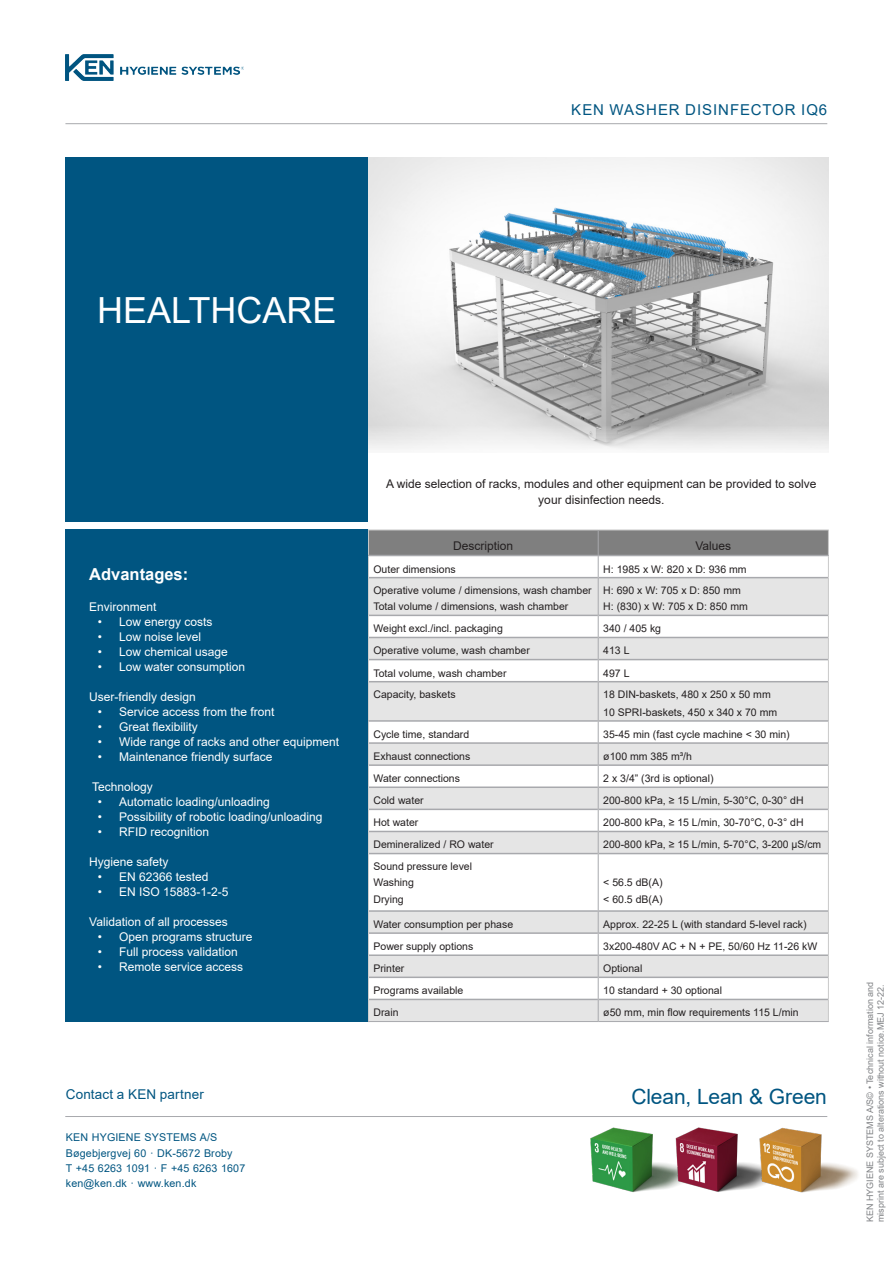
<style>
.page{position:relative;width:893px;height:1263px;background:#fff}
.page>*{position:absolute;margin:0;border:0;box-sizing:border-box;transform-origin:0 0}
.t1{font:36px "Arial";color:#fff}
.KEN_Produktoverskrif{font:21px "Arial";letter-spacing:-.005em;color:#005581}
.t2{font:700 16.5px "Arial";color:#fff}
.KEN_model{font:15px "Arial";letter-spacing:.06em;color:#005581}
.KEN_Produktoverskrif-2{font:13.5px "Arial";letter-spacing:.01em;color:#005581}
.t3{font:12px "Arial";color:#fff}
.t4{font:12px/16.5px "Arial";color:#231f20;text-align:center}
.Brød_Lille{font:10.65px/15.3px "Arial";letter-spacing:.015em;color:#005581}
.t5{font:10.5px "Arial";color:#231f20}
.t6{font:9px "Arial";color:#808285}
</style>
<div class="page">
<hr style="left:65px;top:1116px;width:762px;height:1px;background:#a8a9ad">
<img style="left:590px;top:1127px;width:83px;height:65px">
<img style="left:673px;top:1127px;width:85px;height:65px">
<img style="left:758px;top:1127px;width:100px;height:66px">
<img style="left:368px;top:158px;width:460px;height:291px">
<svg style="left:368px;top:530px;width:461px;height:491px"></svg>
<hr style="left:368px;top:682px;width:1px;height:38px;background:#c9c9c9">
<hr style="left:828px;top:682px;width:1px;height:38px;background:#c9c9c9">
<hr style="left:368px;top:1021px;width:230px;height:1px;background:#a8a9ad">
<hr style="left:598px;top:1021px;width:231px;height:1px;background:#a8a9ad">
<div style="left:66px;top:158px;width:302px;height:364px;background:#005581"></div>
<div style="left:66px;top:530px;width:302px;height:492px;background:#005581"></div>
<img style="left:65px;top:54px;width:178px;height:27px">
<hr style="left:65px;top:123px;width:762px;height:1px;background:#a8a9ad">
<p class="KEN_model" style="left:571px;top:99px;width:257px">KEN WASHER DISINFECTOR IQ6</p>
<p class="t1" style="left:97px;top:285px;width:241px">HEALTHCARE</p>
<p class="t2" style="left:89px;top:562px;width:101px">Advantages:</p>
<p class="t3" style="left:89px;top:599px;width:69px">Environment</p>
<p class="t3" style="left:98px;top:614px;width:116px">• Low energy costs</p>
<p class="t3" style="left:98px;top:629px;width:105px">• Low noise level</p>
<p class="t3" style="left:98px;top:644px;width:131px">• Low chemical usage</p>
<p class="t3" style="left:98px;top:659px;width:149px">• Low water consumption</p>
<p class="t3" style="left:89px;top:689px;width:108px">User-friendly design</p>
<p class="t3" style="left:98px;top:704px;width:178px">• Service access from the front</p>
<p class="t3" style="left:98px;top:719px;width:101px">• Great flexibility</p>
<p class="t3" style="left:98px;top:734px;width:243px">• Wide range of racks and other equipment</p>
<p class="t3" style="left:98px;top:749px;width:176px">• Maintenance friendly surface</p>
<p class="t3" style="left:92px;top:779px;width:62px">Technology</p>
<p class="t3" style="left:98px;top:794px;width:174px">• Automatic loading/unloading</p>
<p class="t3" style="left:98px;top:809px;width:226px">• Possibility of robotic loading/unloading</p>
<p class="t3" style="left:98px;top:824px;width:113px">• RFID recognition</p>
<p class="t3" style="left:89px;top:854px;width:81px">Hygiene safety</p>
<p class="t3" style="left:98px;top:869px;width:112px">• EN 62366 tested</p>
<p class="t3" style="left:98px;top:884px;width:132px">• EN ISO 15883-1-2-5</p>
<p class="t3" style="left:89px;top:914px;width:140px">Validation of all processes</p>
<p class="t3" style="left:98px;top:929px;width:156px">• Open programs structure</p>
<p class="t3" style="left:98px;top:944px;width:141px">• Full process validation</p>
<p class="t3" style="left:98px;top:959px;width:147px">• Remote service access</p>
<p class="t4" style="left:386px;top:475px;width:432px">A wide selection of racks, modules and other equipment can be provided to solve your disinfection needs.</p>
<p class="t4" style="left:453px;top:538px;width:62px">Description</p>
<p class="t4" style="left:695px;top:538px;width:37px">Values</p>
<p class="t5" style="left:373px;top:562px;width:84px">Outer dimensions</p>
<p class="t5" style="left:603px;top:562px;width:145px">H: 1985 x W: 820 x D: 936 mm</p>
<p class="t5" style="left:373px;top:583px;width:220px">Operative volume / dimensions, wash chamber</p>
<p class="t5" style="left:373px;top:599px;width:196px">Total volume / dimensions, wash chamber</p>
<p class="t5" style="left:603px;top:583px;width:139px">H: 690 x W: 705 x D: 850 mm</p>
<p class="t5" style="left:603px;top:599px;width:146px">H: (830) x W: 705 x D: 850 mm</p>
<p class="t5" style="left:373px;top:621px;width:131px">Weight excl./incl. packaging</p>
<p class="t5" style="left:603px;top:621px;width:59px">340 / 405 kg</p>
<p class="t5" style="left:373px;top:643px;width:158px">Operative volume, wash chamber</p>
<p class="t5" style="left:603px;top:643px;width:28px">413 L</p>
<p class="t5" style="left:373px;top:666px;width:135px">Total volume, wash chamber</p>
<p class="t5" style="left:603px;top:666px;width:28px">497 L</p>
<p class="t5" style="left:373px;top:687px;width:84px">Capacity, baskets</p>
<p class="t5" style="left:603px;top:687px;width:169px">18 DIN-baskets, 480 x 250 x 50 mm</p>
<p class="t5" style="left:603px;top:705px;width:175px">10 SPRI-baskets, 450 x 340 x 70 mm</p>
<p class="t5" style="left:373px;top:727px;width:97px">Cycle time, standard</p>
<p class="t5" style="left:603px;top:727px;width:188px">35-45 min (fast cycle machine &lt; 30 min)</p>
<p class="t5" style="left:373px;top:749px;width:98px">Exhaust connections</p>
<p class="t5" style="left:603px;top:749px;width:90px">ø100 mm 385 m³/h</p>
<p class="t5" style="left:373px;top:771px;width:88px">Water connections</p>
<p class="t5" style="left:603px;top:771px;width:112px">2 x 3/4” (3rd is optional)</p>
<p class="t5" style="left:373px;top:793px;width:52px">Cold water</p>
<p class="t5" style="left:603px;top:793px;width:202px">200-800 kPa, ≥ 15 L/min, 5-30°C, 0-30° dH</p>
<p class="t5" style="left:373px;top:815px;width:46px">Hot water</p>
<p class="t5" style="left:603px;top:815px;width:202px">200-800 kPa, ≥ 15 L/min, 30-70°C, 0-3° dH</p>
<p class="t5" style="left:373px;top:837px;width:122px">Demineralized / RO water</p>
<p class="t5" style="left:603px;top:837px;width:219px">200-800 kPa, ≥ 15 L/min, 5-70°C, 3-200 μS/cm</p>
<p class="t5" style="left:373px;top:859px;width:100px">Sound pressure level</p>
<p class="t5" style="left:373px;top:875px;width:42px">Washing</p>
<p class="t5" style="left:373px;top:892px;width:32px">Drying</p>
<p class="t5" style="left:603px;top:875px;width:61px">&lt; 56.5 dB(A)</p>
<p class="t5" style="left:603px;top:892px;width:61px">&lt; 60.5 dB(A)</p>
<p class="t5" style="left:373px;top:917px;width:141px">Water consumption per phase</p>
<p class="t5" style="left:603px;top:917px;width:205px">Approx. 22-25 L (with standard 5-level rack)</p>
<p class="t5" style="left:373px;top:939px;width:101px">Power supply options</p>
<p class="t5" style="left:603px;top:939px;width:216px">3x200-480V AC + N + PE, 50/60 Hz 11-26 kW</p>
<p class="t5" style="left:373px;top:961px;width:32px">Printer</p>
<p class="t5" style="left:603px;top:961px;width:41px">Optional</p>
<p class="t5" style="left:373px;top:983px;width:91px">Programs available</p>
<p class="t5" style="left:603px;top:983px;width:120px">10 standard + 30 optional</p>
<p class="t5" style="left:373px;top:1005px;width:27px">Drain</p>
<p class="t5" style="left:603px;top:1005px;width:197px">ø50 mm, min flow requirements 115 L/min</p>
<p class="KEN_Produktoverskrif-2" style="left:66px;top:1085px;width:139px">Contact a KEN partner</p>
<p class="KEN_Produktoverskrif" style="left:631px;top:1082px;width:197px">Clean, Lean &amp; Green</p>
<p class="Brød_Lille" style="left:66px;top:1130px;width:168px">KEN HYGIENE SYSTEMS A/S<br>Bøgebjergvej 60 · DK-5672 Broby</p>
<p class="Brød_Lille" style="left:66px;top:1160px;width:181px">T +45 6263 1091 · F +45 6263 1607 ken@ken.dk · www.ken.dk</p>
<p class="t6" style="left:864px;top:1222px;width:242px;rotate:-90deg">KEN HYGIENE SYSTEMS A/S© • Technical information and</p>
<p class="t6" style="left:875px;top:1222px;width:240px;rotate:-90deg">misprint are subject to alterations without notice.MEJ 12-22.</p>
</div>
